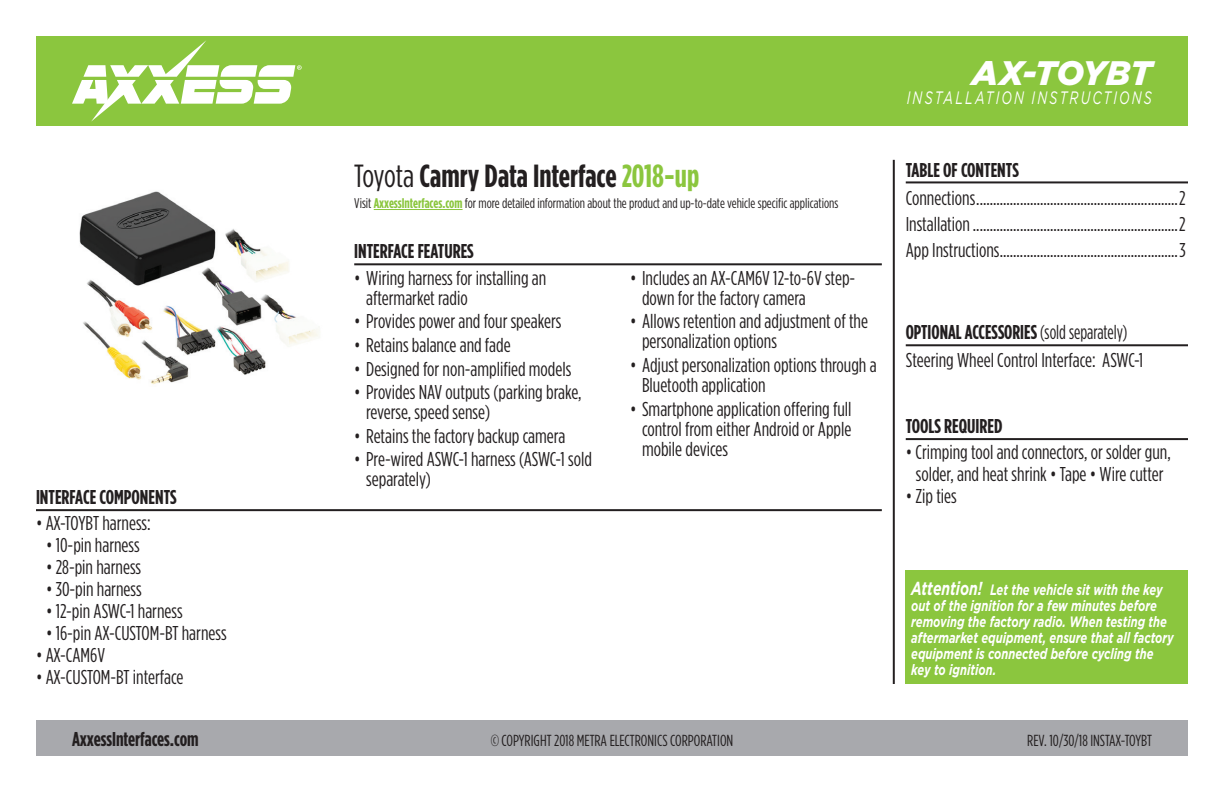
<style>
.page{position:relative;width:1224px;height:792px;background:#fff}
.page>*{position:absolute;margin:0;border:0;box-sizing:border-box;transform-origin:0 0}
.t1{font:italic 900 34px "Gotham";color:#fff}
.t2{font:700 32px "Gotham Condensed";color:#231f20}
.t3{font:20px/20px "Gotham Condensed";color:#231f20}
.t4{font:700 20px "Gotham Condensed";color:#231f20}
.t5{font:20px/28px "Gotham Condensed";color:#231f20;scale:.9 1}
.t6{font:italic 18px "Gotham";letter-spacing:.165em;color:#fff;scale:.7 1}
.t7{font:16px "Gotham Condensed";color:#231f20}
.t8{font:italic 700 15px/16px "Gotham";color:#fff;scale:.74 1}
.t9{font:14px "Gotham Condensed";color:#231f20}
.s1{font-weight:400}
.s2{color:#8bc63e}
.s3{font-weight:700;color:#8bc63e}
.s4{font-weight:700}
.s5{font-size:18.8px}
</style>
<div class="page">
<div style="left:36px;top:720px;width:1152px;height:36px;background:#a8a9ad"></div>
<hr style="left:893px;top:160px;width:2px;height:524px;background:#231f20">
<div style="left:36px;top:36px;width:1152px;height:90px;background:#8bc63e"></div>
<svg style="left:72px;top:40px;width:230px;height:82px"></svg>
<div style="left:906px;top:570px;width:282px;height:114px;background:#8bc63e"></div>
<hr style="left:354px;top:263px;width:528px;height:2px;background:#231f20">
<hr style="left:36px;top:509px;width:846px;height:2px;background:#231f20">
<hr style="left:906px;top:438px;width:282px;height:2px;background:#231f20">
<hr style="left:906px;top:181px;width:282px;height:2px;background:#231f20">
<hr style="left:374px;top:209px;width:89px;height:1px;background:#8bc63e">
<img style="left:79px;top:191px;width:240px;height:194px">
<hr style="left:906px;top:344px;width:282px;height:2px;background:#231f20">
<p class="t4" style="left:36px;top:486px;width:142px">INTERFACE COMPONENTS</p>
<p class="t3" style="left:36px;top:513px;width:116px">• AX-TOYBT harness:</p>
<p class="t3" style="left:46px;top:535px;width:95px">• 10-pin harness</p>
<p class="t3" style="left:46px;top:557px;width:97px">• 28-pin harness</p>
<p class="t3" style="left:46px;top:579px;width:97px">• 30-pin harness</p>
<p class="t3" style="left:46px;top:601px;width:138px">• 12-pin ASWC-1 harness</p>
<p class="t3" style="left:46px;top:623px;width:182px">• 16-pin AX-CUSTOM-BT harness</p>
<p class="t3" style="left:36px;top:645px;width:71px">• AX-CAM6V</p>
<p class="t3" style="left:36px;top:667px;width:149px">• AX-CUSTOM-BT interface</p>
<h2 class="t2" style="left:354px;top:158px;width:347px"><span class="s1">Toyota</span> Camry Data Interface <span class="s2">2018-up</span></h2>
<p class="t9" style="left:354px;top:195px;width:486px">Visit <span class="s3">AxxessInterfaces.com</span> for more detailed information about the product and up-to-date vehicle specific applications</p>
<p class="t4" style="left:354px;top:240px;width:121px">INTERFACE FEATURES</p>
<p class="t3" style="left:366px;top:267px;width:181px;text-indent:-12px">• Wiring harness for installing an aftermarket radio</p>
<p class="t3" style="left:354px;top:311px;width:209px">• Provides power and four speakers</p>
<p class="t3" style="left:354px;top:335px;width:158px">• Retains balance and fade</p>
<p class="t3" style="left:354px;top:358px;width:219px">• Designed for non-amplified models</p>
<p class="t3" style="left:366px;top:382px;width:217px;text-indent:-12px">• Provides NAV outputs (parking brake, reverse, speed sense)</p>
<p class="t3" style="left:354px;top:425px;width:213px">• Retains the factory backup camera</p>
<p class="t3" style="left:366px;top:449px;width:227px;text-indent:-12px">• Pre-wired ASWC-1 harness (ASWC-1 sold separately)</p>
<p class="t3" style="left:642px;top:267px;width:215px;text-indent:-12px">• Includes an AX-CAM6V 12-to-6V step&shy;down for the factory camera</p>
<p class="t3" style="left:642px;top:311px;width:228px;text-indent:-12px">• Allows retention and adjustment of the personalization options</p>
<p class="t3" style="left:642px;top:355px;width:236px;text-indent:-12px">• Adjust personalization options through a<br>Bluetooth application</p>
<p class="t3" style="left:642px;top:398px;width:211px;text-align:justify;text-indent:-12px">• Smartphone application offering full control from either Android or Apple mobile devices</p>
<h1 class="t1" style="left:972px;top:53px;width:182px">AX-TOYBT</h1>
<p class="t6" style="left:907px;top:88px;width:352px">INSTALLATION INSTRUCTIONS</p>
<p class="t4" style="left:906px;top:158px;width:115px">TABLE OF CONTENTS</p>
<p class="t3" style="left:906px;top:184px;width:281px;line-height:26px;text-align:justify">Connections............................................................2<br>Installation.............................................................2<br>App Instructions.....................................................3</p>
<p class="t5" style="left:906px;top:318px;width:265px"><span class="s4">OPTIONAL ACCESSORIES</span> (sold separately)<br>Steering Wheel Control Interface: ASWC-1</p>
<p class="t4" style="left:906px;top:415px;width:98px">TOOLS REQUIRED</p>
<p class="t3" style="left:906px;top:441px;width:267px;line-height:22px;text-align:center">• Crimping tool and connectors, or solder gun, solder, and heat shrink • Tape • Wire cutter</p>
<p class="t3" style="left:906px;top:486px;width:53px">• Zip ties</p>
<p class="t8" style="left:911px;top:582px;width:356px"><span class="s5">Attention!</span> Let the vehicle sit with the key out of the ignition for a few minutes before removing the factory radio. When testing the aftermarket equipment, ensure that all factory equipment is connected before cycling the key to ignition.</p>
<p class="t4" style="left:72px;top:728px;width:128px">AxxessInterfaces.com</p>
<p class="t7" style="left:491px;top:732px;width:244px">© COPYRIGHT 2018 METRA ELECTRONICS CORPORATION</p>
<p class="t7" style="left:1027px;top:732px;width:126px">REV. 10/30/18 INSTAX-TOYBT</p>
</div>
